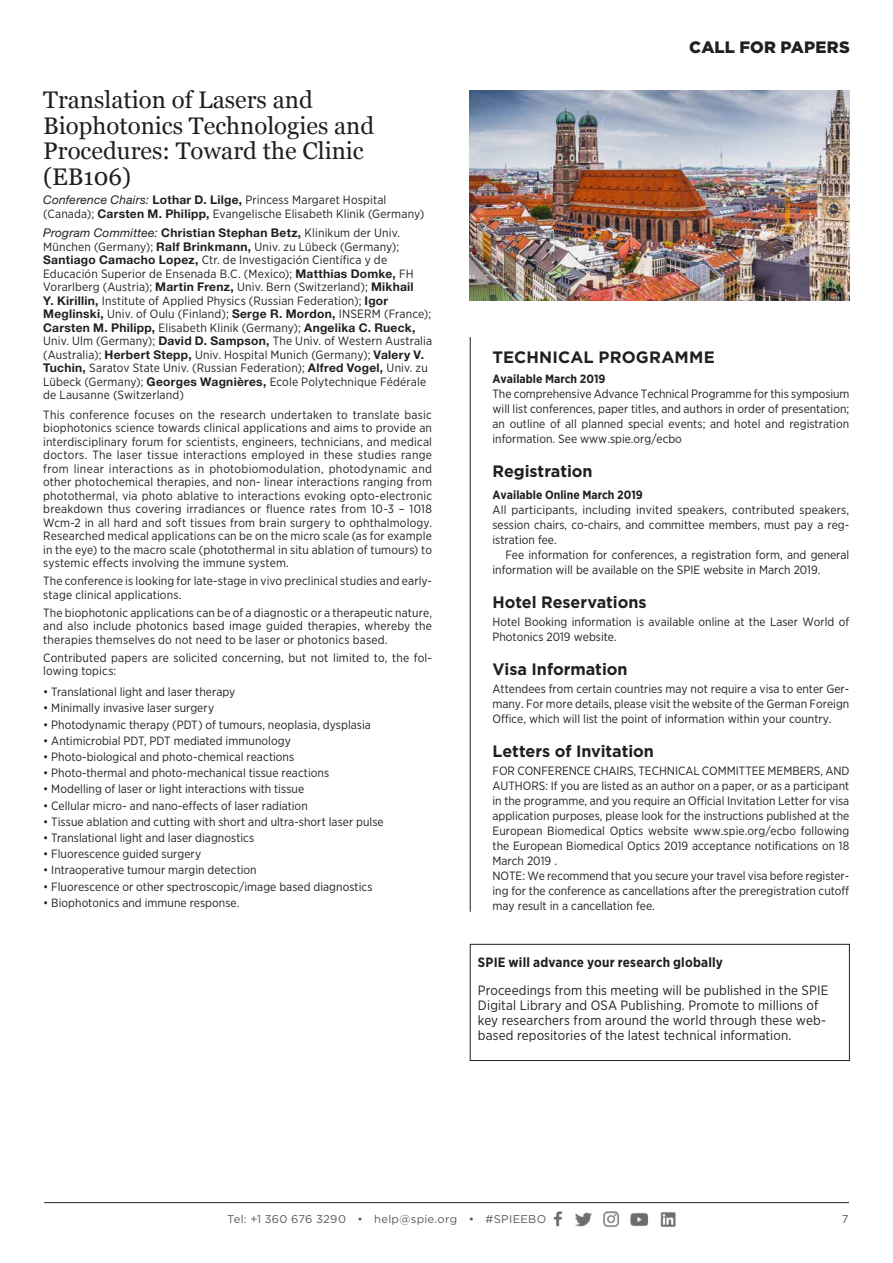
<style>
.page{position:relative;width:893px;height:1263px;background:#fff}
.page>*{position:absolute;margin:0;border:0;box-sizing:border-box;transform-origin:0 0}
.t1{font:24px/25.5px "Georgia";color:#231f20}
.t2{font:700 16.5px "Gotham";color:#231f20}
.t3{font:900 16.5px "Gotham";letter-spacing:.01em;color:#231f20}
.t4{font:13.5px/15px "Gotham Narrow";letter-spacing:.01em;color:#231f20}
.t5{font:700 13.5px "Gotham Narrow";letter-spacing:.015em;color:#231f20}
.t6{font:12px/13.5px "Gotham Narrow";color:#231f20}
.t7{font:700 12px "Helvetica Neue";letter-spacing:.025em;color:#231f20}
.t8{font:700 12px "Gotham Narrow";color:#231f20}
.t9{font:11.25px "Gotham";letter-spacing:.025em;color:#58595b}
.s1{font-family:"Helvetica Neue";font-style:italic}
.s2{font-family:"Helvetica Neue";font-weight:700}
.s3{font-weight:400;font-style:italic}
.s4{font-family:"Gotham Narrow";font-weight:400}
</style>
<div class="page">
<img style="left:603px;top:1211px;width:17px;height:16px">
<img style="left:631px;top:1213px;width:17px;height:14px">
<img style="left:660px;top:1212px;width:16px;height:15px">
<img style="left:553px;top:1211px;width:9px;height:16px">
<img style="left:575px;top:1212px;width:17px;height:15px">
<hr style="left:44px;top:1202px;width:805px;height:1px;background:#231f20">
<div style="left:470px;top:944px;width:380px;height:117px;border:1px solid #231f20"></div>
<hr style="left:470px;top:337px;width:1px;height:575px;background:#231f20">
<img style="left:470px;top:90px;width:380px;height:210px">
<h1 class="t1" style="left:43px;top:86px;width:333px">Translation of Lasers and<br>Biophotonics Technologies and<br>Procedures: Toward the Clinic (EB106)</h1>
<p class="t6" style="left:43px;top:193px;width:383px"><span class="s1">Conference Chairs:</span> <span class="s2">Lothar D. Lilge,</span> Princess Margaret Hospital (Canada); <span class="s2">Carsten M. Philipp,</span> Evangelische Elisabeth Klinik (Germany)</p>
<p class="t7" style="left:43px;top:226px;width:358px"><span class="s3">Program Committee:</span> Christian Stephan Betz, <span class="s4">Klinikum der Univ.</span></p>
<p class="t6" style="left:43px;top:240px;width:389px">München (Germany); <span class="s2">Ralf Brinkmann,</span> Univ. zu Lübeck (Germany); <span class="s2">Santiago Camacho Lopez,</span> Ctr. de Investigación Científica y de Educación Superior de Ensenada B.C. (Mexico); <span class="s2">Matthias Domke,</span> FH Vorarlberg (Austria); <span class="s2">Martin Frenz,</span> Univ. Bern (Switzerland); <span class="s2">Mikhail<br>Y. Kirillin,</span> Institute of Applied Physics (Russian Federation); <span class="s2">Igor Meglinski,</span> Univ. of Oulu (Finland); <span class="s2">Serge R. Mordon,</span> INSERM (France);</p>
<p class="t7" style="left:43px;top:320px;width:374px">Carsten M. Philipp, <span class="s4">Elisabeth Klinik (Germany);</span> Angelika C. Rueck,</p>
<p class="t6" style="left:43px;top:334px;width:390px">Univ. Ulm (Germany); <span class="s2">David D. Sampson,</span> The Univ. of Western Australia (Australia); <span class="s2">Herbert Stepp,</span> Univ. Hospital Munich (Germany); <span class="s2">Valery V.<br>Tuchin,</span> Saratov State Univ. (Russian Federation); <span class="s2">Alfred Vogel,</span> Univ. zu Lübeck (Germany); <span class="s2">Georges Wagnières,</span> Ecole Polytechnique Fédérale de Lausanne (Switzerland)</p>
<p class="t6" style="left:43px;top:408px;width:390px;text-align:justify">This conference focuses on the research undertaken to translate basic biophotonics science towards clinical applications and aims to provide an interdisciplinary forum for scientists, engineers, technicians, and medical doctors. The laser tissue interactions employed in these studies range from linear interactions as in photobiomodulation, photodynamic and other photochemical therapies, and non- linear interactions ranging from photothermal, via photo ablative to interactions evoking opto-electronic breakdown thus covering irradiances or fluence rates from 10-3 – 1018<br>Wcm-2 in all hard and soft tissues from brain surgery to ophthalmology.<br>Researched medical applications can be on the micro scale (as for example in the eye) to the macro scale (photothermal in situ ablation of tumours) to systemic effects involving the immune system.</p>
<p class="t6" style="left:43px;top:574px;width:390px">The conference is looking for late-stage in vivo preclinical studies and early&shy;stage clinical applications.</p>
<p class="t6" style="left:43px;top:606px;width:390px;text-align:justify">The biophotonic applications can be of a diagnostic or a therapeutic nature, and also include photonics based image guided therapies, whereby the therapies themselves do not need to be laser or photonics based.</p>
<p class="t6" style="left:43px;top:651px;width:390px">Contributed papers are solicited concerning, but not limited to, the fol&shy;lowing topics:</p>
<p class="t6" style="left:43px;top:685px;width:194px">• Translational light and laser therapy</p>
<p class="t6" style="left:43px;top:701px;width:172px">• Minimally invasive laser surgery</p>
<p class="t6" style="left:43px;top:717px;width:329px">• Photodynamic therapy (PDT) of tumours, neoplasia, dysplasia</p>
<p class="t6" style="left:43px;top:734px;width:249px">• Antimicrobial PDT, PDT mediated immunology</p>
<p class="t6" style="left:43px;top:750px;width:253px">• Photo-biological and photo-chemical reactions</p>
<p class="t6" style="left:43px;top:766px;width:287px">• Photo-thermal and photo-mechanical tissue reactions</p>
<p class="t6" style="left:43px;top:782px;width:262px">• Modelling of laser or light interactions with tissue</p>
<p class="t6" style="left:43px;top:798px;width:266px">• Cellular micro- and nano-effects of laser radiation</p>
<p class="t6" style="left:43px;top:815px;width:342px">• Tissue ablation and cutting with short and ultra-short laser pulse</p>
<p class="t6" style="left:43px;top:831px;width:213px">• Translational light and laser diagnostics</p>
<p class="t6" style="left:43px;top:847px;width:160px">• Fluorescence guided surgery</p>
<p class="t6" style="left:43px;top:863px;width:215px">• Intraoperative tumour margin detection</p>
<p class="t6" style="left:43px;top:879px;width:331px">• Fluorescence or other spectroscopic/image based diagnostics</p>
<p class="t6" style="left:43px;top:896px;width:198px">• Biophotonics and immune response.</p>
<h2 class="t3" style="left:689px;top:36px;width:162px">CALL FOR PAPERS</h2>
<h2 class="t2" style="left:492px;top:346px;width:224px">TECHNICAL PROGRAMME</h2>
<p class="t8" style="left:492px;top:371px;width:114px">Available March 2019</p>
<p class="t6" style="left:492px;top:386px;width:358px;line-height:15px;text-align:justify">The comprehensive Advance Technical Programme for this symposium will list conferences, paper titles, and authors in order of presentation; an outline of all planned special events; and hotel and registration information. See www.spie.org/ecbo</p>
<h2 class="t2" style="left:492px;top:460px;width:102px">Registration</h2>
<p class="t8" style="left:492px;top:487px;width:152px">Available Online March 2019</p>
<p class="t6" style="left:492px;top:502px;width:358px;line-height:15px;text-align:justify">All participants, including invited speakers, contributed speakers, session chairs, co-chairs, and committee members, must pay a reg&shy;istration fee.</p>
<p class="t6" style="left:492px;top:547px;width:358px;line-height:15px;text-indent:13px">Fee information for conferences, a registration form, and general information will be available on the SPIE website in March 2019.</p>
<h2 class="t2" style="left:492px;top:591px;width:156px">Hotel Reservations</h2>
<p class="t6" style="left:492px;top:614px;width:358px;line-height:15px">Hotel Booking information is available online at the Laser World of<br>Photonics 2019 website.</p>
<h2 class="t2" style="left:492px;top:658px;width:137px">Visa Information</h2>
<p class="t6" style="left:492px;top:681px;width:358px;line-height:15px;text-align:justify">Attendees from certain countries may not require a visa to enter Ger&shy;many. For more details, please visit the website of the German Foreign Office, which will list the point of information within your country.</p>
<h2 class="t2" style="left:492px;top:740px;width:163px">Letters of Invitation</h2>
<p class="t6" style="left:492px;top:763px;width:358px;line-height:15px">FOR CONFERENCE CHAIRS, TECHNICAL COMMITTEE MEMBERS, AND AUTHORS: If you are listed as an author on a paper, or as a participant in the programme, and you require an Official Invitation Letter for visa application purposes, please look for the instructions published at the European Biomedical Optics website www.spie.org/ecbo following the European Biomedical Optics 2019 acceptance notifications on 18<br>March 2019 .<br>NOTE: We recommend that you secure your travel visa before register&shy;ing for the conference as cancellations after the preregistration cutoff may result in a cancellation fee.</p>
<p class="t5" style="left:478px;top:953px;width:246px">SPIE will advance your research globally</p>
<p class="t4" style="left:478px;top:982px;width:352px">Proceedings from this meeting will be published in the SPIE Digital Library and OSA Publishing. Promote to millions of key researchers from around the world through these web&shy;based repositories of the latest technical information.</p>
<p class="t9" style="left:227px;top:1212px;width:320px">Tel: +1 360 676 3290 • help@spie.org • #SPIEEBO</p>
<p class="t9" style="left:842px;top:1212px;width:8px">7</p>
</div>
